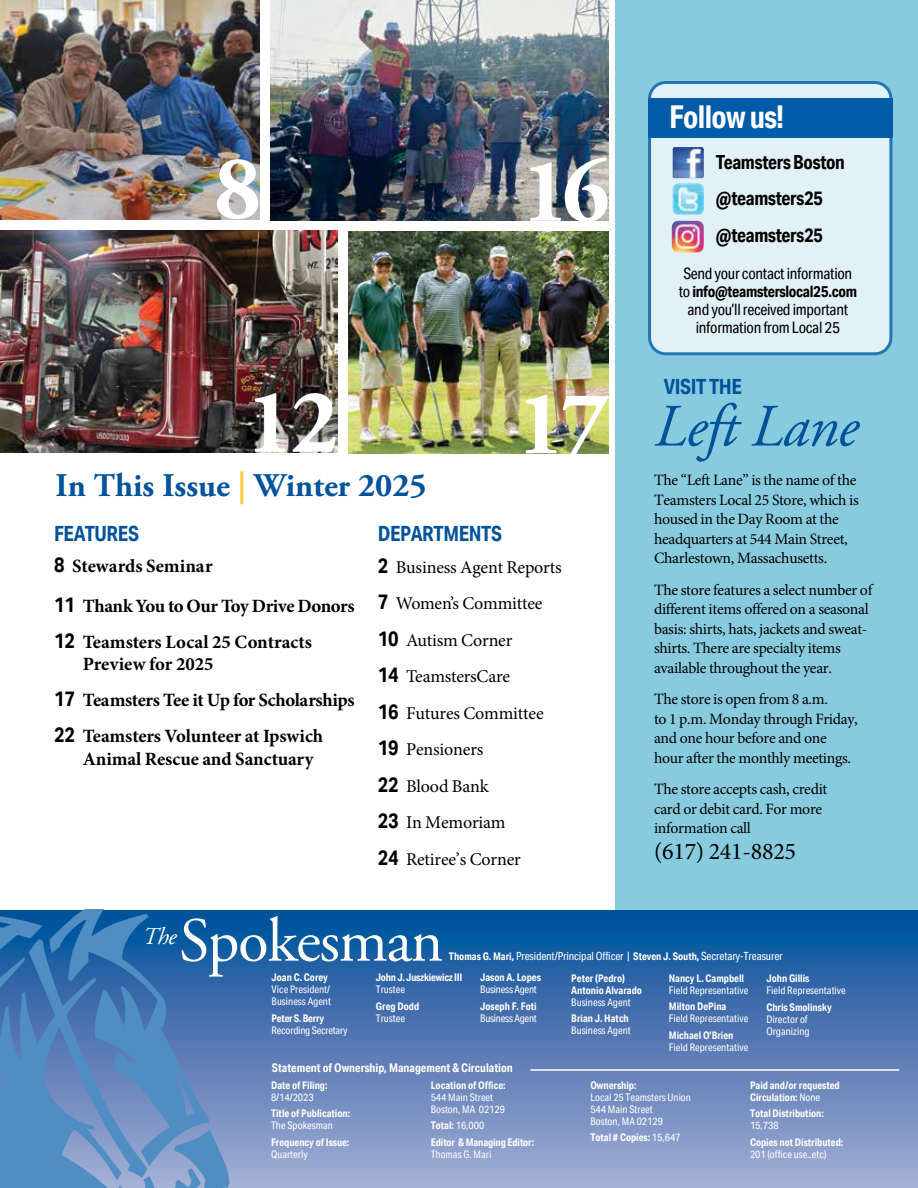
<style>
.page{position:relative;width:918px;height:1188px;background:#fff}
.page>*{position:absolute;margin:0;border:0;box-sizing:border-box;transform-origin:0 0}
.t1{font:700 91.5px "Adobe Garamond Pro";color:#fff}
.t2{font:62.55px "Adobe Garamond Pro";letter-spacing:-.02em;color:#fff}
.t3{font:italic 60px "Adobe Garamond Pro";letter-spacing:-.015em;color:#00539b}
.t4{font:700 33px "Adobe Garamond Pro";color:#00539b}
.t5{font:700 31.5px "Aktiv Grotesk Cd";letter-spacing:-.02em;color:#fff}
.t6{font:italic 24.15px "Adobe Garamond Pro";color:#fff}
.t7{font:24px "Minion Pro";letter-spacing:-.01em;color:#000}
.t8{font:700 21px "Aktiv Grotesk Cd";letter-spacing:-.02em;color:#00539b}
.t9{font:700 19.5px/36.8px "Aktiv Grotesk Cd";letter-spacing:-.015em;color:#000}
.t10{font:700 18.75px/39.8px "Minion Pro";letter-spacing:-.01em;color:#000}
.t11{font:18px/36.5px "Minion Pro";letter-spacing:-.01em;color:#000}
.t12{font:15.75px/19.5px "Minion Pro";letter-spacing:-.02em;color:#000}
.t13{font:15.75px/18px "Aktiv Grotesk Cd";letter-spacing:-.02em;color:#000;text-align:center}
.t14{font:700 12px "Aktiv Grotesk Cd";color:#fff}
.t15{font:11.25px "Aktiv Grotesk Cd";letter-spacing:-.01em;color:#fff}
.t16{font:700 10.5px/12px "Aktiv Grotesk Cd";color:#fff}
.t17{font:10.5px/12px "Aktiv Grotesk Cd";color:#fff}
.t18{font:10.5px "Aktiv Grotesk Cd";letter-spacing:-.02em;color:#fff}
.t19{font:700 10.5px "Aktiv Grotesk Cd";letter-spacing:-.02em;color:#fff}
.s1{color:#ffca38}
.s2{font-family:"Aktiv Grotesk Cd";font-size:21px}
.s3{font-family:"Aktiv Grotesk Cd";font-weight:700;font-size:21px}
.s4{font-weight:700}
.s5{font-weight:700;font-size:10.5px}
.s6{font-weight:400}
</style>
<div class="page">
<img style="left:0;top:0;width:260px;height:219px">
<img style="left:349px;top:232px;width:259px;height:222px">
<div style="left:616px;top:0;width:302px;height:938px;background:#88cbdf"></div>
<img style="left:271px;top:0;width:337px;height:221px">
<div style="left:0;top:910px;width:918px;height:278px;background:linear-gradient(to bottom,#004d98,#a9acd4)"></div>
<hr style="left:530px;top:1069px;width:369px;height:2px;background:#fff">
<svg style="left:0;top:910px;width:229px;height:278px;background:#4b80b8"></svg>
<div style="left:650px;top:82px;width:241px;height:272px;background:#e1f1f6;border-radius:16px"></div>
<div style="left:648px;top:81px;width:244px;height:274px;border:3px solid #005ba8;border-radius:16px"></div>
<div style="left:648px;top:98px;width:244px;height:40px;background:#005ba8"></div>
<img style="left:673px;top:147px;width:31px;height:31px">
<img style="left:673px;top:183px;width:31px;height:32px">
<img style="left:672px;top:221px;width:32px;height:31px">
<img style="left:0;top:230px;width:337px;height:222px">
<h1 class="t1" style="left:214px;top:135px;width:49px">8</h1>
<h1 class="t1" style="left:246px;top:369px;width:94px">12</h1>
<h3 class="t4" style="left:56px;top:467px;width:373px">In This Issue <span class="s1">|</span> Winter 2025</h3>
<h1 class="t1" style="left:521px;top:138px;width:90px">16</h1>
<h1 class="t1" style="left:517px;top:371px;width:94px">17</h1>
<h3 class="t8" style="left:54px;top:521px;width:86px">FEATURES</h3>
<p class="t10" style="left:54px;top:546px;width:302px"><span class="s2">8</span> Stewards Seminar<br><span class="s2">11</span> Thank You to Our Toy Drive Donors</p>
<p class="t10" style="left:83px;top:631px;width:231px;line-height:22.5px;text-indent:-29px"><span class="s2">12</span> Teamsters Local 25 Contracts<br>Preview for 2025</p>
<p class="t10" style="left:54px;top:682px;width:302px;line-height:36px"><span class="s2">17</span> Teamsters Tee it Up for Scholarships<br><span class="s2">22</span> Teamsters Volunteer at Ipswich</p>
<p class="t10" style="left:83px;top:739px;width:232px">Animal Rescue and Sanctuary</p>
<h3 class="t8" style="left:378px;top:521px;width:126px">DEPARTMENTS</h3>
<p class="t11" style="left:378px;top:549px;width:185px"><span class="s3">2</span> Business Agent Reports<br><span class="s3">7</span> Women’s Committee<br><span class="s3">10</span> Autism Corner<br><span class="s3">14</span> TeamstersCare<br><span class="s3">16</span> Futures Committee<br><span class="s3">19</span> Pensioners<br><span class="s3">22</span> Blood Bank<br><span class="s3">23</span> In Memoriam<br><span class="s3">24</span> Retiree’s Corner</p>
<h3 class="t5" style="left:669px;top:98px;width:116px">Follow us!</h3>
<p class="t9" style="left:716px;top:143px;width:131px">Teamsters Boston @teamsters25 @teamsters25</p>
<p class="t13" style="left:679px;top:264px;width:180px">Send your contact information to <span class="s4">info@teamsterslocal25.com </span>and you’ll received important information from Local 25</p>
<h3 class="t8" style="left:664px;top:374px;width:80px">VISIT THE</h3>
<h3 class="t3" style="left:654px;top:391px;width:206px">Left Lane</h3>
<p class="t12" style="left:654px;top:471px;width:206px">The “Left Lane” is the name of the<br>Teamsters Local 25 Store, which is housed in the Day Room at the headquarters at 544 Main Street,<br>Charlestown, Massachusetts.</p>
<p class="t12" style="left:654px;top:580px;width:220px">The store features a select number of different items offered on a seasonal basis: shirts, hats, jackets and sweat&shy;shirts. There are specialty items available throughout the year.</p>
<p class="t12" style="left:654px;top:690px;width:205px">The store is open from 8 a.m.<br>to 1 p.m. Monday through Friday, and one hour before and one hour after the monthly meetings.</p>
<p class="t12" style="left:654px;top:780px;width:175px">The store accepts cash, credit card or debit card. For more information call</p>
<h3 class="t7" style="left:654px;top:835px;width:144px">(617) 241-8825</h3>
<h3 class="t6" style="left:143px;top:922px;width:35px">The</h3>
<h2 class="t2" style="left:179px;top:903px;width:266px">Spokesman</h2>
<p class="t15" style="left:449px;top:950px;width:335px"><span class="s5">Thomas G. Mari</span><span class="s4">,</span> President/Principal Officer | <span class="s5">Steven J. South</span><span class="s4">,</span> Secretary-Treasurer</p>
<p class="t16" style="left:272px;top:971px;width:58px">Joan C. Corey</p>
<p class="t17" style="left:272px;top:983px;width:61px">Vice President/<br>Business Agent</p>
<p class="t19" style="left:272px;top:1011px;width:54px">Peter S. Berry</p>
<p class="t18" style="left:272px;top:1024px;width:77px">Recording Secretary</p>
<p class="t19" style="left:376px;top:970px;width:88px">John J. Juszkiewicz III</p>
<p class="t17" style="left:376px;top:983px;width:31px">Trustee</p>
<p class="t16" style="left:376px;top:1000px;width:45px">Greg Dodd</p>
<p class="t17" style="left:376px;top:1012px;width:31px">Trustee</p>
<p class="t16" style="left:480px;top:971px;width:62px">Jason A. Lopes</p>
<p class="t18" style="left:480px;top:983px;width:58px">Business Agent</p>
<p class="t16" style="left:480px;top:1000px;width:58px">Joseph F. Foti</p>
<p class="t18" style="left:480px;top:1012px;width:58px">Business Agent</p>
<p class="t16" style="left:571px;top:972px;width:72px">Peter (Pedro)<br>Antonio Alvarado</p>
<p class="t17" style="left:571px;top:996px;width:61px">Business Agent</p>
<p class="t16" style="left:571px;top:1013px;width:59px">Brian J. Hatch</p>
<p class="t17" style="left:571px;top:1025px;width:61px">Business Agent</p>
<p class="t16" style="left:669px;top:972px;width:77px">Nancy L. Campbell</p>
<p class="t17" style="left:669px;top:984px;width:81px">Field Representative</p>
<p class="t16" style="left:669px;top:1001px;width:59px">Milton DePina</p>
<p class="t17" style="left:669px;top:1013px;width:81px">Field Representative</p>
<p class="t16" style="left:669px;top:1029px;width:66px">Michael O’Brien</p>
<p class="t17" style="left:669px;top:1042px;width:81px">Field Representative</p>
<p class="t16" style="left:766px;top:972px;width:44px">John Gillis</p>
<p class="t17" style="left:766px;top:984px;width:81px">Field Representative</p>
<p class="t16" style="left:766px;top:1001px;width:67px">Chris Smolinsky</p>
<p class="t17" style="left:766px;top:1013px;width:45px">Director of<br>Organizing</p>
<p class="t14" style="left:272px;top:1060px;width:243px">Statement of Ownership, Management &amp; Circulation</p>
<p class="t16" style="left:271px;top:1079px;width:58px">Date of Filing:</p>
<p class="t17" style="left:271px;top:1091px;width:44px">8/14/2023</p>
<p class="t16" style="left:271px;top:1108px;width:81px">Title of Publication:</p>
<p class="t17" style="left:271px;top:1120px;width:63px">The Spokesman</p>
<p class="t16" style="left:271px;top:1136px;width:80px">Frequency of Issue:</p>
<p class="t17" style="left:271px;top:1149px;width:38px">Quarterly</p>
<p class="t16" style="left:431px;top:1079px;width:77px">Location of Office:</p>
<p class="t17" style="left:431px;top:1091px;width:76px">544 Main Street<br>Boston, MA 02129</p>
<p class="t16" style="left:431px;top:1117px;width:105px;line-height:16.8px">Total: <span class="s6">16,000<br></span>Editor &amp; Managing Editor:</p>
<p class="t17" style="left:431px;top:1149px;width:62px">Thomas G. Mari</p>
<p class="t16" style="left:590px;top:1079px;width:48px">Ownership:</p>
<p class="t17" style="left:590px;top:1091px;width:102px">Local 25 Teamsters Union<br>544 Main Street<br>Boston, MA 02129</p>
<p class="t16" style="left:590px;top:1132px;width:92px">Total # Copies: <span class="s6">15,647</span></p>
<p class="t16" style="left:750px;top:1079px;width:91px">Paid and/or requested<br>Circulation: <span class="s6">None</span></p>
<p class="t16" style="left:750px;top:1108px;width:75px">Total Distribution:</p>
<p class="t17" style="left:750px;top:1120px;width:30px">15,738</p>
<p class="t16" style="left:750px;top:1136px;width:95px">Copies not Distributed:</p>
<p class="t17" style="left:750px;top:1149px;width:78px">201 (office use..etc)</p>
</div>
